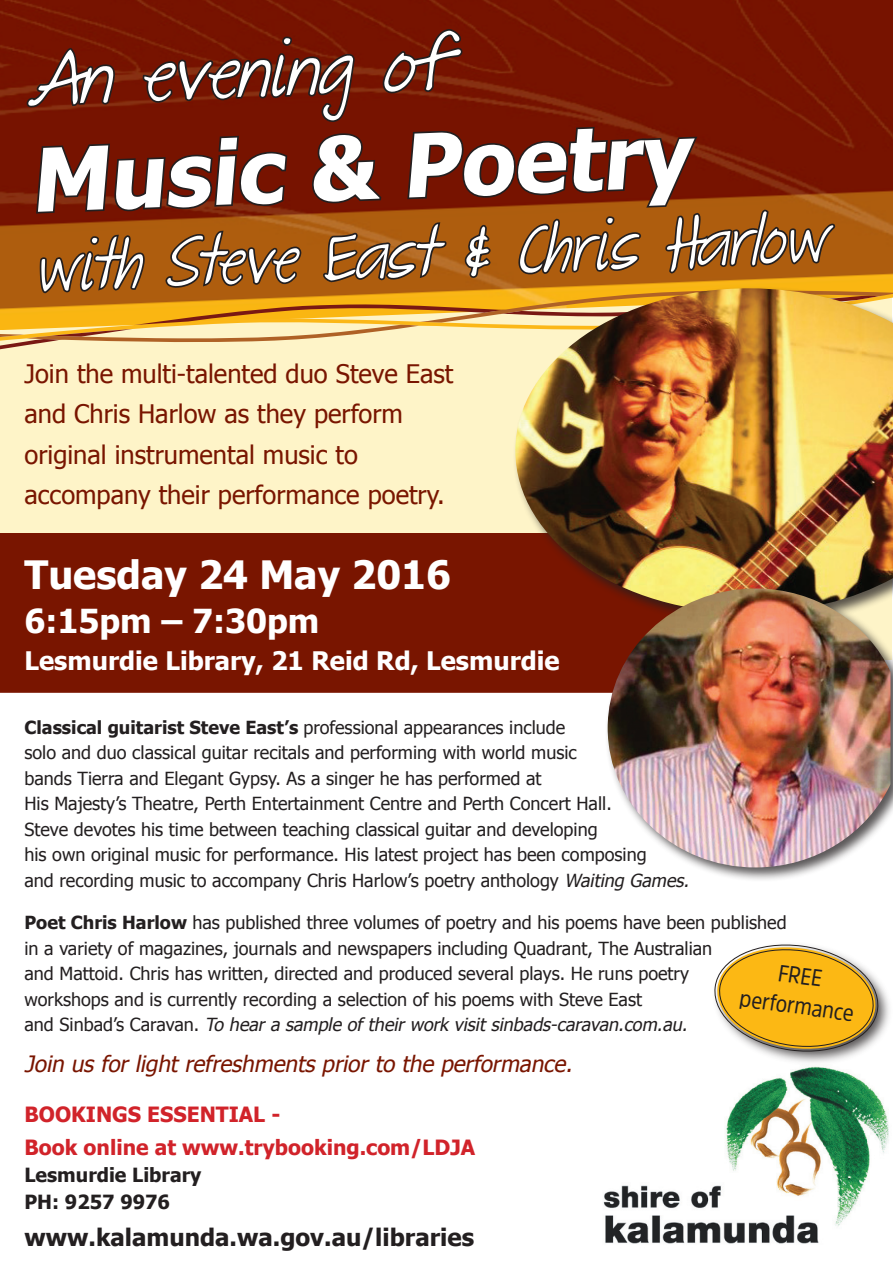
<style>
.page{position:relative;width:893px;height:1263px;background:#fff}
.page>*{position:absolute;margin:0;border:0;box-sizing:border-box;transform-origin:0 0}
.t1{font:700 87.6px "Tahoma";color:#fff}
.t2{font:italic 64.65px "The Great Escape";color:#fff}
.t3{font:italic 57.9px "The Great Escape";color:#fff;scale:.92 1}
.t4{font:700 39px "Tahoma";color:#fff}
.t5{font:700 33px "Tahoma";color:#fff}
.t6{font:25.5px/40.5px "Tahoma";color:#791500}
.t7{font:700 25.5px "Tahoma";color:#fff}
.t8{font:700 24px "Tahoma";color:#231f20}
.t9{font:23.55px/29.8px "Amsi Pro Narw";color:#231f20;text-align:center}
.t10{font:italic 22.5px "Tahoma";color:#791500}
.t11{font:700 21px/33px "Tahoma";color:#d1232a}
.t12{font:700 19.5px/27px "Tahoma";color:#231f20}
.t13{font:18px/25.5px "Tahoma";color:#231f20}
.s1{font-weight:700}
.s2{font-style:italic}
</style>
<div class="page">
<div style="left:0;top:298px;width:892px;height:362px;background:#fef4c8"></div>
<img style="left:0;top:0;width:893px;height:278px">
<div style="left:0;top:533px;width:605px;height:160px;background:#791500"></div>
<img style="left:603px;top:1066px;width:286px;height:178px">
<div style="left:711px;top:942px;width:182px;height:124px;background:#231f20;opacity:.75"></div>
<svg style="left:711px;top:942px;width:173px;height:120px"></svg>
<svg style="left:24px;top:27px;width:812px;height:251px;background:#762508"></svg>
<svg style="left:0;top:278px;width:893px;height:2px;background:#a05f12"></svg>
<svg style="left:0;top:281px;width:893px;height:69px"></svg>
<div style="left:512px;top:285px;width:381px;height:343px;background:#231f20;opacity:.75"></div>
<img style="left:515px;top:288px;width:378px;height:325px">
<div style="left:605px;top:585px;width:288px;height:297px;background:#231f20;opacity:.75"></div>
<img style="left:608px;top:588px;width:282px;height:279px">
<h2 class="t2" style="left:25px;top:45px;width:421px;rotate:-2deg">An evening of</h2>
<h1 class="t1" style="left:28px;top:118px;width:661px;rotate:-2deg">Music &amp; Poetry</h1>
<h3 class="t3" style="left:32px;top:237px;width:863px;rotate:-2deg">with Steve East &amp; Chris Harlow</h3>
<h3 class="t6" style="left:24px;top:352px;width:430px">Join the multi-talented duo Steve East and Chris Harlow as they perform original instrumental music to accompany their performance poetry.</h3>
<h3 class="t4" style="left:24px;top:548px;width:428px">Tuesday 24 May 2016</h3>
<h3 class="t5" style="left:24px;top:598px;width:296px">6:15pm – 7:30pm</h3>
<h3 class="t7" style="left:24px;top:643px;width:537px">Lesmurdie Library, 21 Reid Rd, Lesmurdie</h3>
<p class="t13" style="left:24px;top:713px;width:670px"><span class="s1">Classical guitarist Steve East’s</span> professional appearances include<br>solo and duo classical guitar recitals and performing with world music<br>bands Tierra and Elegant Gypsy. As a singer he has performed at<br>His Majesty’s Theatre, Perth Entertainment Centre and Perth Concert Hall.<br>Steve devotes his time between teaching classical guitar and developing<br>his own original music for performance. His latest project has been composing<br>and recording music to accompany Chris Harlow’s poetry anthology <span class="s2">Waiting Games.</span></p>
<p class="t13" style="left:24px;top:909px;width:764px"><span class="s1">Poet Chris Harlow</span> has published three volumes of poetry and his poems have been published in a variety of magazines, journals and newspapers including Quadrant, The Australian<br>and Mattoid. Chris has written, directed and produced several plays. He runs poetry<br>workshops and is currently recording a selection of his poems with Steve East<br>a n d S i n b a d ’s C a r a va n . <span class="s2">To hear a sample of their work visit sinbads-caravan.com.au.</span></p>
<p class="t10" style="left:24px;top:1049px;width:555px">Join us for light refreshments prior to the performance.</p>
<h3 class="t9" style="left:746px;top:952px;width:116px;rotate:8deg">FREE performance</h3>
<p class="t11" style="left:24px;top:1096px;width:137px">Bookings esse</p>
<p class="t11" style="left:24px;top:1096px;width:452px;text-indent:175px">ntial -<br>Book online at www.trybooking.com/LDJA</p>
<p class="t12" style="left:24px;top:1160px;width:178px">Lesmurdie Library<br>PH: 9257 9976</p>
<h3 class="t8" style="left:24px;top:1220px;width:451px">www.kalamunda.wa.gov.au/libraries</h3>
</div>
